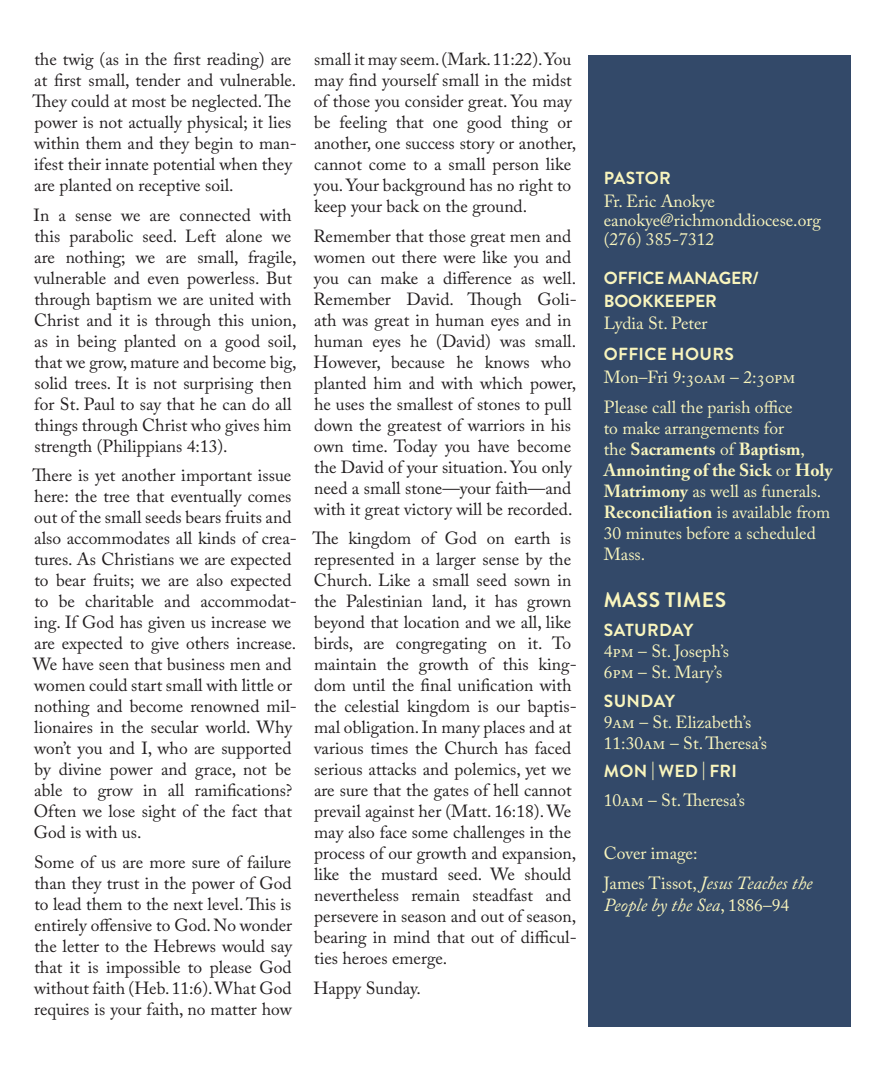
<style>
.page{position:relative;width:882px;height:1071px;background:#fff}
.page>*{position:absolute;margin:0;border:0;box-sizing:border-box;transform-origin:0 0}
.t1{font:700 21px "Brandon Grotesque";letter-spacing:.02em;color:#f9f5bd}
.t2{font:italic 18.38px/22.1px "Adobe Caslon Pro";color:#f9f5bd}
.t3{font:17.5px/21px "Adobe Caslon Pro";color:#231f20}
.Blurb_Body{font:17.5px/21px "Adobe Caslon Pro";color:#f9f5bd}
.Brandon_10_bold_lowe{font:17.5px/19.2px "Adobe Caslon Pro";color:#f9f5bd}
.Blurb_Body-2{font:700 17.5px/22.8px "Brandon Grotesque";letter-spacing:-.01em;color:#f9f5bd}
.Blurb_Body-3{font:700 17.5px "Brandon Grotesque";letter-spacing:.02em;color:#f9f5bd}
.Brandon_10_bold_lowe-2{font:700 17.5px "Brandon Grotesque";letter-spacing:.02em;color:#f9f5bd}
.s1{font-weight:700}
.s2{font-family:"Brandon Grotesque";font-weight:700}
.s3{font-style:normal;font-size:17.5px}
</style>
<div class="page">
<div style="left:588px;top:55px;width:262px;height:972px;background:#334969"></div>
<p class="t3" style="left:33px;top:48px;width:266px">the twig (as in the first reading) are at first small, tender and vulnerable.<br>They could at most be neglected. The power is not actually physical; it lies within them and they begin to man&shy;ifest their innate potential when they are planted on receptive soil.</p>
<p class="t3" style="left:34px;top:204px;width:264px">In a sense we are connected with this parabolic seed. Left alone we are nothing; we are small, fragile, vulnerable and even powerless. But through baptism we are united with Christ and it is through this union, as in being planted on a good soil, that we grow, mature and become big, solid trees. It is not surprising then for St. Paul to say that he can do all things through Christ who gives him strength (Philippians 4:13).</p>
<p class="t3" style="left:33px;top:465px;width:266px">There is yet another important issue here: the tree that eventually comes out of the small seeds bears fruits and also accommodates all kinds of crea&shy;tures. As Christians we are expected to bear fruits; we are also expected to be charitable and accommodat&shy;ing. If God has given us increase we are expected to give others increase.<br>We have seen that business men and women could start small with little or nothing and become renowned mil&shy;lionaires in the secular world. Why won’t you and I, who are supported by divine power and grace, not be able to grow in all ramifications?<br>Often we lose sight of the fact that God is with us.</p>
<p class="t3" style="left:34px;top:852px;width:260px;text-align:justify">Some of us are more sure of failure than they trust in the power of God to lead them to the next level. This is entirely offensive to God. No wonder the letter to the Hebrews would say that it is impossible to please God without faith (Heb. 11:6). What God requires is your faith, no matter how</p>
<p class="t3" style="left:314px;top:48px;width:264px">small it may seem. (Mark. 11:22). You may find yourself small in the midst of those you consider great. You may be feeling that one good thing or another, one success story or another, cannot come to a small person like you. Your background has no right to keep your back on the ground.</p>
<p class="t3" style="left:313px;top:225px;width:265px">Remember that those great men and women out there were like you and you can make a difference as well.<br>Remember David. Though Goli&shy;ath was great in human eyes and in human eyes he (David) was small.<br>However, because he knows who planted him and with which power, he uses the smallest of stones to pull down the greatest of warriors in his own time. Today you have become the David of your situation. You only need a small stone—your faith—and with it great victory will be recorded.</p>
<p class="t3" style="left:312px;top:528px;width:266px">The kingdom of God on earth is represented in a larger sense by the Church. Like a small seed sown in the Palestinian land, it has grown beyond that location and we all, like birds, are congregating on it. To maintain the growth of this king&shy;dom until the final unification with the celestial kingdom is our baptis&shy;mal obligation. In many places and at various times the Church has faced serious attacks and polemics, yet we are sure that the gates of hell cannot prevail against her (Matt. 16:18). We may also face some challenges in the process of our growth and expansion, like the mustard seed. We should nevertheless remain steadfast and persevere in season and out of season, bearing in mind that out of difficul&shy;ties heroes emerge.</p>
<p class="t3" style="left:313px;top:978px;width:109px">Happy Sunday.</p>
<p class="Brandon_10_bold_lowe-2" style="left:604px;top:166px;width:68px">PASTOR</p>
<p class="Brandon_10_bold_lowe" style="left:604px;top:191px;width:219px">Fr. Eric Anokye eanokye@richmonddiocese.org (276) 385-7312</p>
<p class="Blurb_Body-2" style="left:604px;top:267px;width:156px">OFFICE MANAGER/<br>BOOKKEEPER</p>
<p class="Blurb_Body" style="left:604px;top:313px;width:105px">Lydia St. Peter</p>
<p class="Blurb_Body-3" style="left:604px;top:342px;width:132px">OFFICE HOURS</p>
<p class="Blurb_Body" style="left:604px;top:366px;width:193px">Mon–Fri 9:30am – 2:30pm</p>
<p class="Blurb_Body" style="left:604px;top:397px;width:230px">Please call the parish office<br>to make arrangements for<br>the <span class="s1">Sacraments</span> of <span class="s1">Baptism</span>,<br><span class="s1">Annointing of the Sick</span> or <span class="s1">Holy<br>Matrimony</span> as well as funerals.<br><span class="s1">Reconciliation</span> is available from<br>30 minutes before a scheduled<br>Mass.</p>
<p class="t1" style="left:604px;top:585px;width:124px">MASS TIMES</p>
<p class="Blurb_Body" style="left:604px;top:619px;width:127px"><span class="s2">SATURDAY<br></span>4pm – St. Joseph’s<br>6pm – St. Mary’s</p>
<p class="Blurb_Body" style="left:604px;top:690px;width:165px"><span class="s2">SUNDAY<br></span>9am – St. Elizabeth’s<br>11:30am – St. Theresa’s</p>
<p class="Blurb_Body-3" style="left:604px;top:759px;width:135px">MON | WED | FRI</p>
<p class="Blurb_Body" style="left:604px;top:790px;width:143px">10am – St. Theresa’s</p>
<p class="Blurb_Body" style="left:604px;top:842px;width:95px">Cover image:</p>
<p class="t2" style="left:604px;top:871px;width:210px"><span class="s3">James Tissot,</span> Jesus Teaches the<br>People by the Sea<span class="s3">, 1886–94</span></p>
</div>
